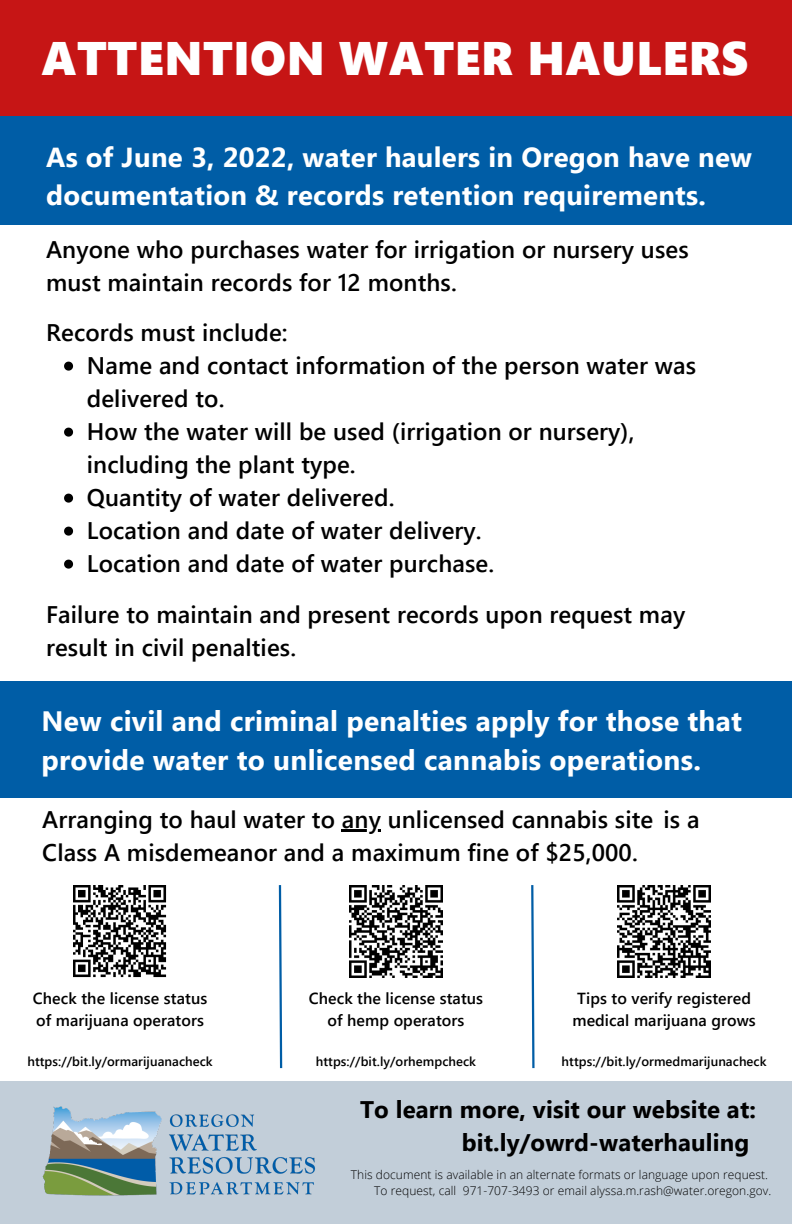
<style>
.page{position:relative;width:792px;height:1224px;background:#fff}
.page>*{position:absolute;margin:0;border:0;box-sizing:border-box;transform-origin:0 0}
.t1{font:47px "Segoe UI Black";letter-spacing:.01em;color:#fff}
.t2{font:700 28px/39px "Segoe UI";letter-spacing:.01em;color:#fff}
.t3{font:700 27.5px/38.2px "Segoe UI";letter-spacing:.01em;color:#fff}
.t4{font:600 24px/33px "Segoe UI";letter-spacing:.005em;color:#000}
.t5{font:700 24px "Segoe UI";letter-spacing:.005em;color:#000}
.t6{font:600 16px/21.8px "Segoe UI";letter-spacing:.005em;color:#000}
.t7{font:600 13px "Segoe UI";letter-spacing:.005em;color:#000}
.t8{font:300 12px "Open Sans";letter-spacing:.005em;color:#000}
</style>
<div class="page">
<div style="left:0;top:0;width:792px;height:116px;background:#c61515"></div>
<div style="left:0;top:116px;width:792px;height:109px;background:#005da6"></div>
<div style="left:0;top:681px;width:792px;height:117px;background:#005da6"></div>
<img style="left:74px;top:885px;width:92px;height:93px">
<div style="left:0;top:1081px;width:792px;height:143px;background:#c2ced9"></div>
<img style="left:42px;top:1106px;width:273px;height:90px">
<img style="left:350px;top:885px;width:92px;height:93px">
<svg style="left:278px;top:885px;width:5px;height:184px"></svg>
<svg style="left:531px;top:885px;width:4px;height:184px"></svg>
<img style="left:618px;top:885px;width:92px;height:93px">
<svg style="left:64px;top:362px;width:9px;height:9px"></svg>
<svg style="left:64px;top:428px;width:9px;height:9px"></svg>
<svg style="left:64px;top:494px;width:9px;height:9px"></svg>
<svg style="left:64px;top:527px;width:9px;height:9px"></svg>
<svg style="left:64px;top:560px;width:9px;height:9px"></svg>
<hr style="left:342px;top:829px;width:39px;height:2px;background:#000">
<p class="t1" style="left:42px;top:25px;width:708px">ATTENTION WATER HAULERS</p>
<p class="t3" style="left:46px;top:136px;width:708px">As of June 3, 2022, water haulers in Oregon have new documentation &amp; records retention requirements.</p>
<p class="t4" style="left:46px;top:232px;width:644px">Anyone who purchases water for irrigation or nursery uses must maintain records for 12 months.</p>
<p class="t4" style="left:46px;top:315px;width:243px">Records must include:</p>
<p class="t4" style="left:87px;top:348px;width:611px">Name and contact information of the person water was delivered to.</p>
<p class="t4" style="left:87px;top:414px;width:549px">How the water will be used (irrigation or nursery), including the plant type.</p>
<p class="t4" style="left:87px;top:480px;width:309px">Quantity of water delivered.</p>
<p class="t4" style="left:87px;top:513px;width:396px">Location and date of water delivery.</p>
<p class="t4" style="left:87px;top:546px;width:409px">Location and date of water purchase.</p>
<p class="t4" style="left:46px;top:596px;width:641px">Failure to maintain and present records upon request may result in civil penalties.</p>
<p class="t2" style="left:42px;top:700px;width:702px">New civil and criminal penalties apply for those that provide water to unlicensed cannabis operations.</p>
<p class="t4" style="left:42px;top:801px;width:659px">Arranging to haul water to any unlicensed cannabis site is a<br>Class A misdemeanor and a maximum fine of $25,000.</p>
<p class="t6" style="left:33px;top:987px;width:176px">Check the license status of marijuana operators</p>
<p class="t7" style="left:27px;top:1052px;width:187px">https://bit.ly/ormarijuanacheck</p>
<p class="t6" style="left:309px;top:987px;width:176px;text-align:center">Check the license status of hemp operators</p>
<p class="t7" style="left:316px;top:1052px;width:162px">https://bit.ly/orhempcheck</p>
<p class="t6" style="left:572px;top:987px;width:185px">Tips to verify registered medical marijuana grows</p>
<p class="t7" style="left:562px;top:1052px;width:206px">https://bit.ly/ormedmarijunacheck</p>
<p class="t5" style="left:360px;top:1092px;width:397px">To learn more, visit our website at:</p>
<p class="t5" style="left:462px;top:1125px;width:289px">bit.ly/owrd-waterhauling</p>
<p class="t8" style="left:351px;top:1166px;width:419px">This document is available in an alternate formats or language upon request.</p>
<p class="t8" style="left:374px;top:1182px;width:399px">To request, call 971-707-3493 or email alyssa.m.rash@water.oregon.gov.</p>
</div>
